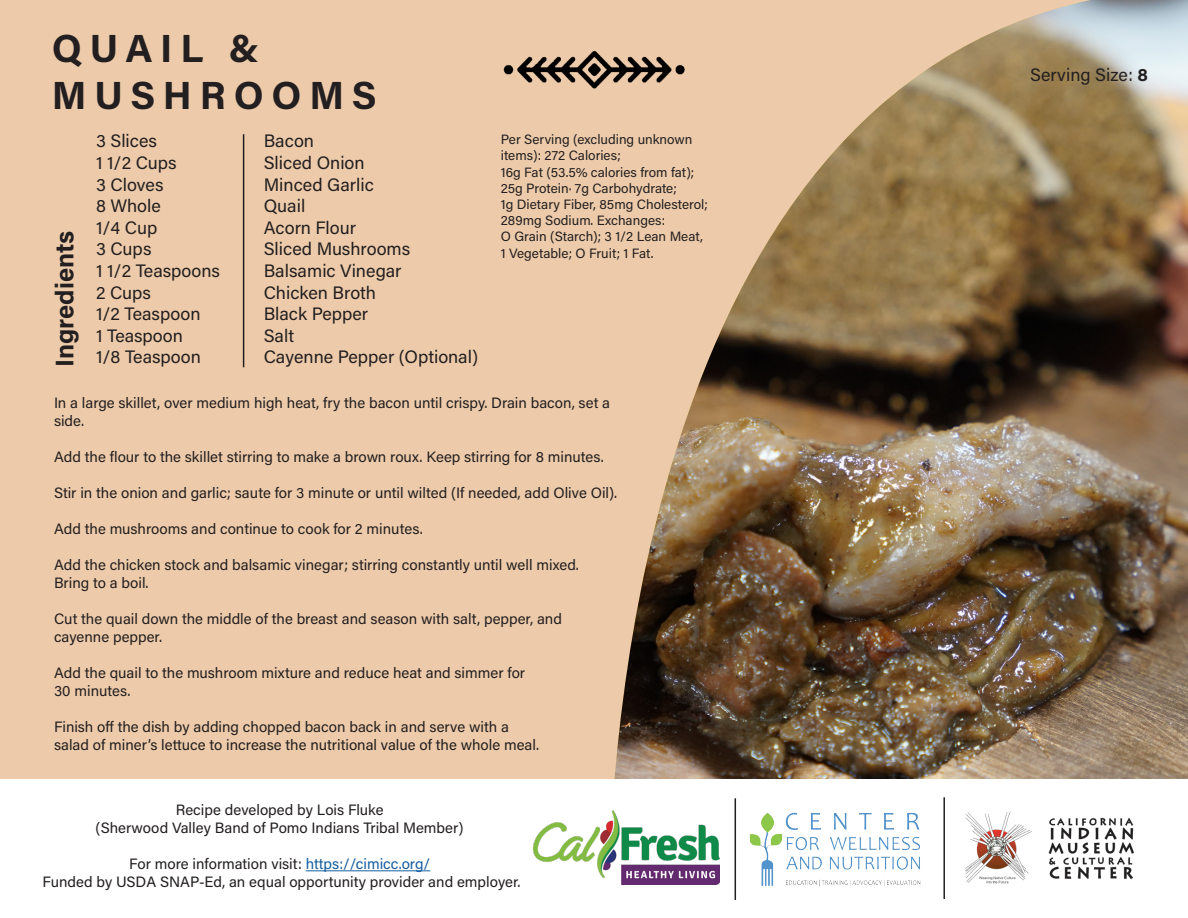
<style>
.page{position:relative;width:1188px;height:918px;background:#edcbaa}
.page>*{position:absolute;margin:0;border:0;box-sizing:border-box;transform-origin:0 0}
.t1{font:700 39.3px "Acumin Pro";letter-spacing:.2em;color:#231f20}
.t2{font:700 25.5px "Acumin Pro";color:#231f20}
.t3{font:18px "Acumin Pro";color:#231f20}
.t4{font:15px/18px "Acumin Pro";color:#231f20}
.t5{font:13.5px/16.2px "Acumin Pro";color:#231f20}
.s1{color:#175d9e}
.s2{font-weight:700}
</style>
<div class="page">
<img style="left:614px;top:0;width:574px;height:779px">
<hr style="left:243px;top:134px;width:1px;height:233px;background:#231f20">
<img style="left:503px;top:45px;width:193px;height:47px">
<div style="left:0;top:779px;width:1188px;height:139px;background:#fff"></div>
<img style="left:534px;top:811px;width:186px;height:73px">
<img style="left:750px;top:812px;width:171px;height:74px">
<img style="left:965px;top:812px;width:67px;height:72px">
<svg style="left:1048px;top:817px;width:86px;height:63px"></svg>
<hr style="left:735px;top:798px;width:1px;height:102px;background:#231f20">
<hr style="left:943px;top:797px;width:2px;height:102px;background:#231f20">
<hr style="left:306px;top:870px;width:124px;height:1px;background:#175d9e">
<p class="t1" style="left:52px;top:21px;width:209px">QUAIL &amp;</p>
<p class="t1" style="left:52px;top:68px;width:326px">MUSHROOMS</p>
<p class="t2" style="left:46px;top:367px;width:137px;rotate:-90deg">Ingredients</p>
<p class="t3" style="left:96px;top:129px;width:63px">3 Slices</p>
<p class="t3" style="left:96px;top:150px;width:82px">1 1/2 Cups</p>
<p class="t3" style="left:96px;top:172px;width:69px">3 Cloves</p>
<p class="t3" style="left:96px;top:193px;width:66px">8 Whole</p>
<p class="t3" style="left:96px;top:215px;width:63px">1/4 Cup</p>
<p class="t3" style="left:96px;top:237px;width:57px">3 Cups</p>
<p class="t3" style="left:96px;top:258px;width:126px">1 1/2 Teaspoons</p>
<p class="t3" style="left:96px;top:280px;width:57px">2 Cups</p>
<p class="t3" style="left:96px;top:301px;width:106px">1/2 Teaspoon</p>
<p class="t3" style="left:96px;top:323px;width:89px">1 Teaspoon</p>
<p class="t3" style="left:96px;top:345px;width:107px">1/8 Teaspoon</p>
<p class="t3" style="left:264px;top:129px;width:52px">Bacon</p>
<p class="t3" style="left:264px;top:150px;width:103px">Sliced Onion</p>
<p class="t3" style="left:264px;top:172px;width:112px">Minced Garlic</p>
<p class="t3" style="left:264px;top:193px;width:43px">Quail</p>
<p class="t3" style="left:264px;top:215px;width:94px">Acorn Flour</p>
<p class="t3" style="left:264px;top:237px;width:148px">Sliced Mushrooms</p>
<p class="t3" style="left:264px;top:258px;width:139px">Balsamic Vinegar</p>
<p class="t3" style="left:264px;top:280px;width:114px">Chicken Broth</p>
<p class="t3" style="left:264px;top:301px;width:106px">Black Pepper</p>
<p class="t3" style="left:264px;top:323px;width:32px">Salt</p>
<p class="t3" style="left:264px;top:345px;width:216px">Cayenne Pepper (Optional)</p>
<p class="t5" style="left:501px;top:131px;width:193px">Per Serving (excluding unknown items): 272 Calories;</p>
<p class="t5" style="left:501px;top:163px;width:195px">16g Fat (53.5% calories from fat);</p>
<p class="t5" style="left:501px;top:179px;width:178px">25g Protein· 7g Carbohydrate;</p>
<p class="t5" style="left:501px;top:196px;width:209px">1g Dietary Fiber, 85mg Cholesterol;<br>289mg Sodium. Exchanges:</p>
<p class="t5" style="left:501px;top:228px;width:204px">O Grain (Starch); 3 1/2 Lean Meat,</p>
<p class="t5" style="left:501px;top:244px;width:154px">1 Vegetable; O Fruit; 1 Fat.</p>
<p class="t4" style="left:54px;top:393px;width:558px">In a large skillet, over medium high heat, fry the bacon until crispy. Drain bacon, set a side.</p>
<p class="t4" style="left:54px;top:447px;width:551px">Add the flour to the skillet stirring to make a brown roux. Keep stirring for 8 minutes.</p>
<p class="t4" style="left:54px;top:483px;width:565px">Stir in the onion and garlic; saute for 3 minute or until wilted (If needed, add Olive Oil).</p>
<p class="t4" style="left:54px;top:519px;width:370px">Add the mushrooms and continue to cook for 2 minutes.</p>
<p class="t4" style="left:54px;top:555px;width:526px">Add the chicken stock and balsamic vinegar; stirring constantly until well mixed.</p>
<p class="t4" style="left:54px;top:573px;width:96px">Bring to a boil.</p>
<p class="t4" style="left:54px;top:609px;width:510px">Cut the quail down the middle of the breast and season with salt, pepper, and</p>
<p class="t4" style="left:54px;top:627px;width:110px">cayenne pepper.</p>
<p class="t4" style="left:54px;top:663px;width:473px">Add the quail to the mushroom mixture and reduce heat and simmer for</p>
<p class="t4" style="left:54px;top:681px;width:78px">30 minutes.</p>
<p class="t4" style="left:54px;top:717px;width:457px">Finish off the dish by adding chopped bacon back in and serve with a</p>
<p class="t4" style="left:54px;top:735px;width:487px">salad of miner’s lettuce to increase the nutritional value of the whole meal.</p>
<p class="t4" style="left:176px;top:800px;width:209px">Recipe developed by Lois Fluke</p>
<p class="t4" style="left:96px;top:818px;width:369px">(Sherwood Valley Band of Pomo Indians Tribal Member)</p>
<p class="t4" style="left:129px;top:854px;width:303px">For more information visit: <span class="s1">https://cimicc.org/</span></p>
<p class="t4" style="left:43px;top:872px;width:479px">Funded by USDA SNAP-Ed, an equal opportunity provider and employer.</p>
<p class="t3" style="left:1030px;top:62px;width:119px">Serving Size: <span class="s2">8</span></p>
</div>
